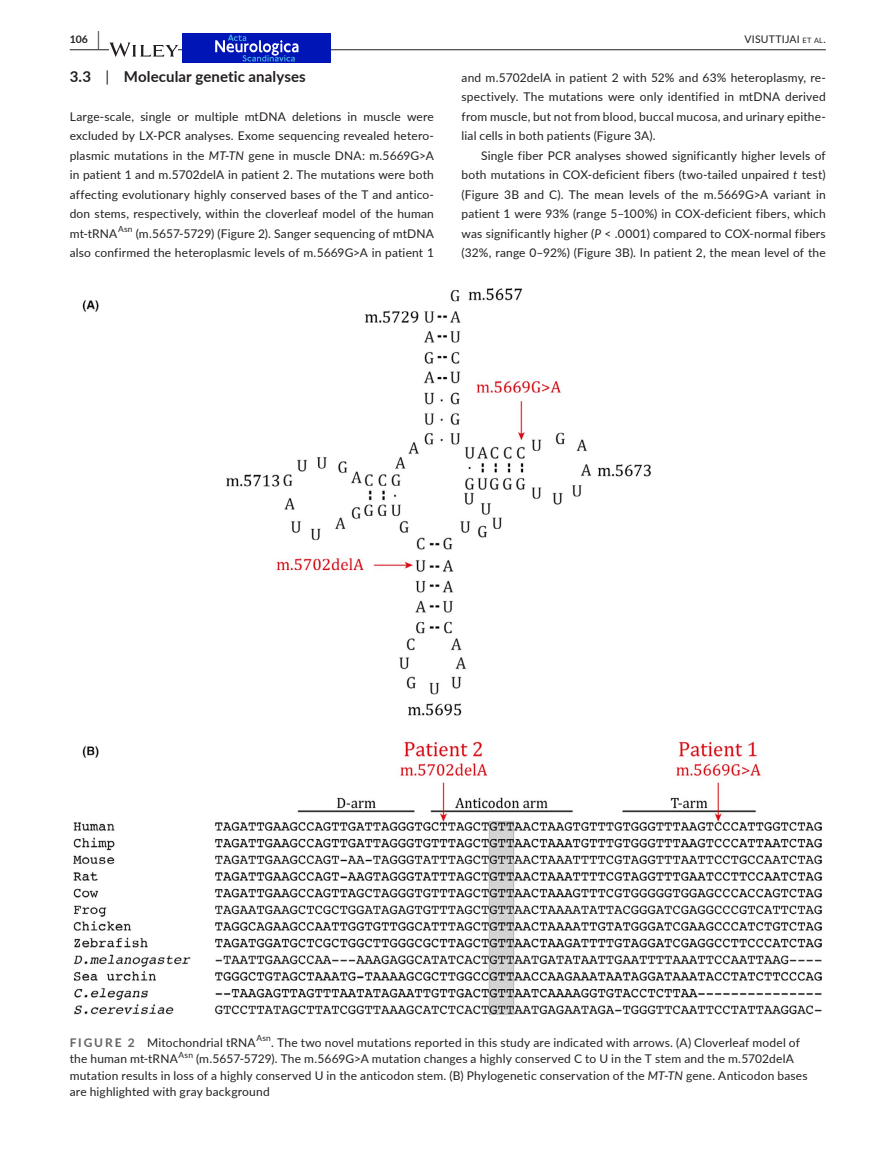
<style>
.page{position:relative;width:893px;height:1174px;background:#fff}
.page>*{position:absolute;margin:0;border:0;box-sizing:border-box;transform-origin:0 0}
.t1{font:700 15px "Lato";letter-spacing:.01em;color:#231f20}
.t2{font:12px/19.5px "Lato";letter-spacing:.015em;color:#231f20;text-align:justify}
.t3{font:10.5px "Lato";letter-spacing:.02em;color:#231f20}
.t4{font:700 10.5px "Lato";color:#231f20}
.t5{font:8.4px "Lato";color:#231f20}
.s1{font-size:19.5px}
.s2{font-size:7.35px}
.s3{font-weight:400}
.s4{font-style:italic}
.s5{font-weight:700;color:#636366}
</style>
<div class="page">
<hr style="left:70px;top:49px;width:756px;height:1px;background:#231f20">
<svg style="left:109px;top:43px;width:69px;height:14px"></svg>
<div style="left:182px;top:33px;width:149px;height:30px;background:#0015b6"></div>
<svg style="left:215px;top:35px;width:84px;height:27px"></svg>
<img style="left:74px;top:289px;width:748px;height:725px">
<p class="t4" style="left:70px;top:31px;width:31px">106 <span class="s1">|</span></p>
<p class="t3" style="left:745px;top:32px;width:83px">VISUTTIJAI <span class="s2">et al</span>.</p>
<p class="t1" style="left:70px;top:65px;width:238px">3.3 <span class="s3">|</span> Molecular genetic analyses</p>
<p class="t2" style="left:70px;top:106px;width:366px">Large-scale, single or multiple mtDNA deletions in muscle were excluded by LX-PCR analyses. Exome sequencing revealed hetero&shy;plasmic mutations in the <span class="s4">MT</span>-<span class="s4">TN</span> gene in muscle DNA: m.5669G&gt;A in patient 1 and m.5702delA in patient 2. The mutations were both affecting evolutionary highly conserved bases of the T and antico&shy;don stems, respectively, within the cloverleaf model of the human mt-tRNA</p>
<p class="t2" style="left:462px;top:67px;width:366px">and m.5702delA in patient 2 with 52% and 63% heteroplasmy, re&shy;spectively. The mutations were only identified in mtDNA derived from muscle, but not from blood, buccal mucosa, and urinary epithe&shy;lial cells in both patients (Figure 3A).</p>
<p class="t2" style="left:462px;top:145px;width:366px;text-indent:20px">Single fiber PCR analyses showed significantly higher levels of both mutations in COX-deficient fibers (two-tailed unpaired <span class="s4">t</span> test) (Figure 3B and C). The mean levels of the m.5669G&gt;A variant in patient 1 were 93% (range 5–100%) in COX-deficient fibers, which was significantly higher (<span class="s4">P</span> &lt; .0001) compared to COX-normal fibers (32%, range 0–92%) (Figure 3B). In patient 2, the mean level of the</p>
<p class="t5" style="left:118px;top:223px;width:16px">Asn</p>
<p class="t2" style="left:70px;top:223px;width:366px;text-align:right">(m.5657-5729) (Figure 2). Sanger sequencing of mtDNA<br>also confirmed the heteroplasmic levels of m.5669G&gt;A in patient 1</p>
<p class="t2" style="left:70px;top:1033px;width:739px;line-height:16.5px;text-align:left"><span class="s5">FIGURE 2</span> Mitochondrial tRNA<sup>Asn</sup>. The two novel mutations reported in this study are indicated with arrows. (A) Cloverleaf model of the human mt-tRNA<sup>Asn</sup> (m.5657-5729). The m.5669G&gt;A mutation changes a highly conserved C to U in the T stem and the m.5702delA mutation results in loss of a highly conserved U in the anticodon stem. (B) Phylogenetic conservation of the <span class="s4">MT</span>-<span class="s4">TN</span> gene. Anticodon bases are highlighted with gray background</p>
</div>
